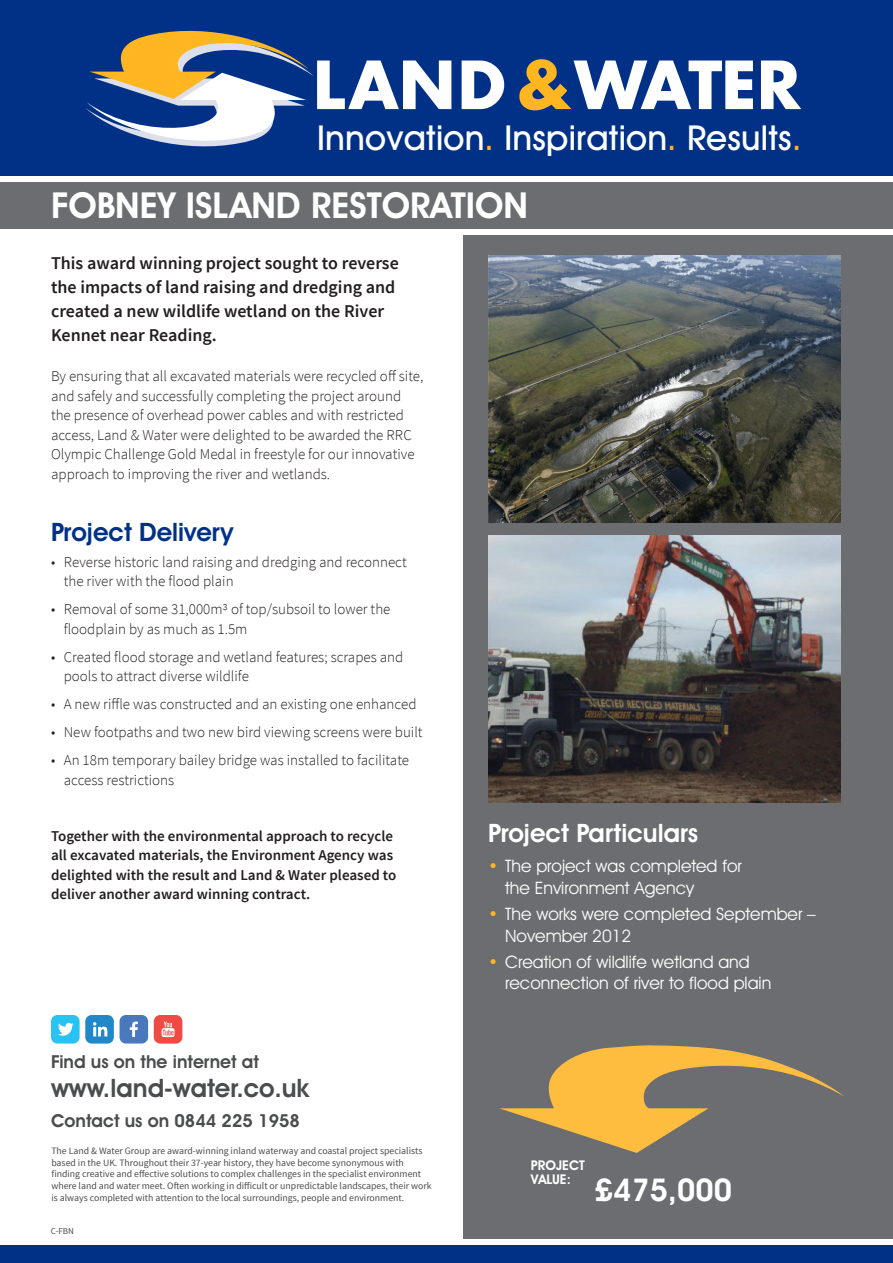
<style>
.page{position:relative;width:893px;height:1263px;background:#fff}
.page>*{position:absolute;margin:0;border:0;box-sizing:border-box;transform-origin:0 0}
.t1{font:600 36px "Avant Garde IT Cby BT";color:#fff}
.t2{font:500 34.5px "Avant Garde IT Cby BT";letter-spacing:.005em;color:#fff}
.t3{font:600 31.5px "Avant Garde IT Cby BT";color:#fff}
.t4{font:600 25.5px "Avant Garde IT Cby BT";color:#4b4c4d}
.t5{font:600 25.5px "Avant Garde IT Cby BT";color:#fff}
.t6{font:600 25.5px "Avant Garde IT Cby BT";color:#003186}
.t7{font:600 18px/24px "Source Sans Pro";color:#231f20}
.t8{font:600 18px "Avant Garde IT Cby BT";color:#4b4c4d}
.t9{font:17.25px/21.8px "Avant Garde IT Cby BT";color:#fff}
.t10{font:300 15px/19.5px "Source Sans Pro";color:#231f20}
.t11{font:600 15px/19.5px "Source Sans Pro";color:#231f20}
.t12{font:600 13.5px/13.5px "Avant Garde IT Cby BT";color:#fff}
.t13{font:9.75px/11.7px "Source Sans Pro";color:#4b4c4d}
.t14{font:9px "Source Sans Pro";color:#4b4c4d}
.s1{color:#ffb620}
</style>
<div class="page">
<div style="left:464px;top:235px;width:429px;height:1003px;background:#6c6d70"></div>
<div style="left:0;top:0;width:893px;height:176px;background:#003186"></div>
<div style="left:0;top:182px;width:893px;height:47px;background:#6c6d70"></div>
<div style="left:0;top:1245px;width:893px;height:18px;background:#003186"></div>
<svg style="left:462px;top:61px;width:42px;height:48px"></svg>
<svg style="left:519px;top:59px;width:234px;height:51px"></svg>
<svg style="left:761px;top:61px;width:40px;height:48px"></svg>
<svg style="left:86px;top:31px;width:365px;height:116px"></svg>
<svg style="left:499px;top:1045px;width:345px;height:108px"></svg>
<div style="left:120px;top:1015px;width:28px;height:28px;background:#4a78bd;border-radius:6px"></div>
<svg style="left:130px;top:1021px;width:8px;height:16px"></svg>
<div style="left:51px;top:1015px;width:29px;height:28px;background:#27c3f3;border-radius:6px"></div>
<svg style="left:58px;top:1023px;width:16px;height:13px"></svg>
<div style="left:154px;top:1015px;width:28px;height:28px;background:#ef4b44;border-radius:6px"></div>
<svg style="left:162px;top:1021px;width:13px;height:16px"></svg>
<div style="left:85px;top:1015px;width:29px;height:28px;background:#2088c9;border-radius:6px"></div>
<svg style="left:93px;top:1022px;width:14px;height:14px"></svg>
<img style="left:488px;top:535px;width:353px;height:267px">
<img style="left:488px;top:255px;width:353px;height:267px">
<h2 class="t2" style="left:317px;top:117px;width:486px">Innovation<span class="s1">.</span> Inspiration<span class="s1">.</span> Results<span class="s1">.</span></h2>
<h1 class="t1" style="left:51px;top:183px;width:478px">FOBNEY ISLAND RESTORATION</h1>
<p class="t7" style="left:51px;top:251px;width:349px">This award winning project sought to reverse the impacts of land raising and dredging and created a new wildlife wetland on the River Kennet near Reading.</p>
<p class="t10" style="left:51px;top:367px;width:374px">By ensuring that all excavated materials were recycled off site, and safely and successfully completing the project around the presence of overhead power cables and with restricted access, Land &amp; Water were delighted to be awarded the RRC Olympic Challenge Gold Medal in freestyle for our innovative approach to improving the river and wetlands.</p>
<h3 class="t6" style="left:51px;top:517px;width:184px">Project Delivery</h3>
<p class="t10" style="left:64px;top:552px;width:344px;text-indent:-13px">• Reverse historic land raising and dredging and reconnect the river with the flood plain</p>
<p class="t10" style="left:64px;top:600px;width:328px;text-indent:-13px">• Removal of some 31,000m3 of top/subsoil to lower the floodplain by as much as 1.5m</p>
<p class="t10" style="left:64px;top:647px;width:341px;text-indent:-13px">• Created flood storage and wetland features; scrapes and pools to attract diverse wildlife</p>
<p class="t10" style="left:51px;top:695px;width:367px">• A new riffle was constructed and an existing one enhanced</p>
<p class="t10" style="left:51px;top:723px;width:373px">• New footpaths and two new bird viewing screens were built</p>
<p class="t10" style="left:64px;top:751px;width:347px;text-indent:-13px">• An 18m temporary bailey bridge was installed to facilitate access restrictions</p>
<p class="t11" style="left:51px;top:826px;width:347px">Together with the environmental approach to recycle all excavated materials, the Environment Agency was delighted with the result and Land &amp; Water pleased to deliver another award winning contract.</p>
<p class="t8" style="left:51px;top:1051px;width:209px">Find us on the internet at</p>
<h3 class="t4" style="left:51px;top:1072px;width:260px">www.land-water.co.uk</h3>
<p class="t8" style="left:51px;top:1110px;width:251px">Contact us on 0844 225 1958</p>
<p class="t13" style="left:51px;top:1145px;width:382px">The Land &amp; Water Group are award-winning inland waterway and coastal project specialists based in the UK. Throughout their 37-year history, they have become synonymous with finding creative and effective solutions to complex challenges in the specialist environment where land and water meet. Often working in difficult or unpredictable landscapes, their work is always completed with attention to the local surroundings, people and environment.</p>
<p class="t14" style="left:51px;top:1225px;width:25px">C-FBN</p>
<h3 class="t5" style="left:488px;top:817px;width:212px">Project Particulars</h3>
<p class="t9" style="left:505px;top:855px;width:238px;text-indent:-17px"><span class="s1">•</span> The project was completed for the Environment Agency</p>
<p class="t9" style="left:505px;top:903px;width:312px;text-indent:-17px"><span class="s1">•</span> The works were completed September –<br>November 2012</p>
<p class="t9" style="left:505px;top:950px;width:268px;text-indent:-17px"><span class="s1">•</span> Creation of wildlife wetland and reconnection of river to flood plain</p>
<p class="t12" style="left:531px;top:1159px;width:55px">PROJECT<br>VALUE:</p>
<h3 class="t3" style="left:595px;top:1170px;width:139px">£475,000</h3>
</div>
